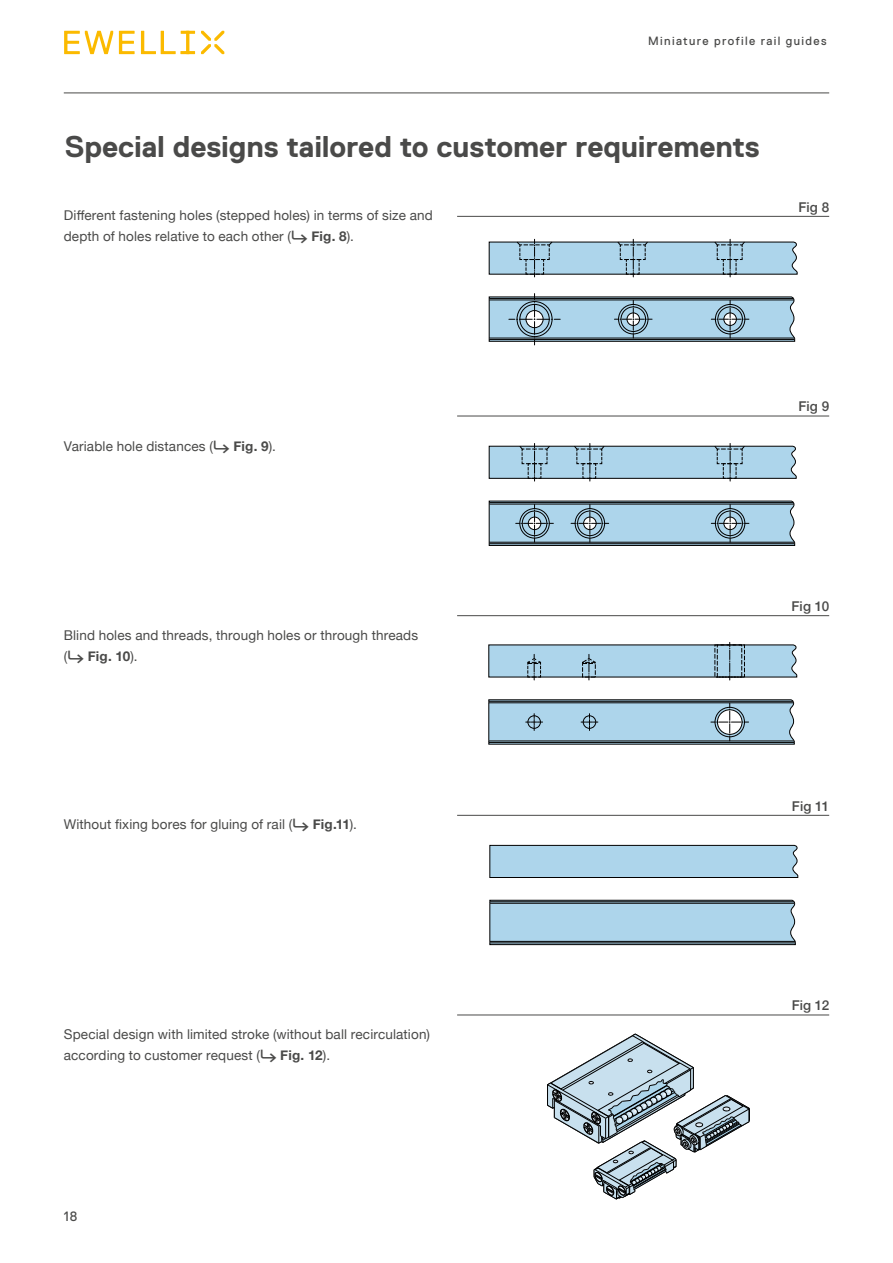
<style>
.page{position:relative;width:893px;height:1263px;background:#fff}
.page>*{position:absolute;margin:0;border:0;box-sizing:border-box;transform-origin:0 0}
.t1{font:700 30px "Replica Std";letter-spacing:-.005em;color:#4a4a49}
.t2{font:13.5px/21px "Helvetica Neue";letter-spacing:.01em;color:#4a4a49}
.t3{font:500 13.5px "Helvetica Neue";letter-spacing:.005em;color:#4a4a49}
.t4{font:13.5px "Replica Std";color:#4a4a49}
.t5{font:12px "Replica Std";letter-spacing:.11em;color:#4a4a49}
.s1{font-weight:700}
</style>
<div class="page">
<svg style="left:64px;top:31px;width:131px;height:23px"></svg>
<svg style="left:201px;top:31px;width:23px;height:23px"></svg>
<hr style="left:64px;top:93px;width:765px;height:1px;background:#4a4a49">
<svg style="left:489px;top:294px;width:306px;height:51px;background:#97b2c1"></svg>
<svg style="left:489px;top:239px;width:309px;height:38px;background:#a8c7d8"></svg>
<svg style="left:489px;top:443px;width:308px;height:38px;background:#a8c7d8"></svg>
<svg style="left:489px;top:500px;width:306px;height:46px;background:#8eacbd"></svg>
<svg style="left:488px;top:699px;width:307px;height:46px;background:#96b5c7"></svg>
<div style="left:528px;top:715px;width:13px;height:14px;border:1px solid #000;border-radius:50%"></div>
<svg style="left:488px;top:642px;width:309px;height:38px;background:#a9c8d9"></svg>
<svg style="left:489px;top:900px;width:307px;height:45px;background:#a1c6da"></svg>
<svg style="left:489px;top:845px;width:309px;height:33px;background:#a2c7dc"></svg>
<hr style="left:490px;top:901px;width:304px;height:1px;background:#000">
<hr style="left:490px;top:903px;width:305px;height:1px;background:#000">
<hr style="left:490px;top:942px;width:305px;height:1px;background:#000">
<hr style="left:490px;top:941px;width:305px;height:1px;background:#000">
<svg style="left:547px;top:1033px;width:203px;height:166px"></svg>
<hr style="left:457px;top:216px;width:372px;height:1px;background:#4a4a49">
<hr style="left:457px;top:416px;width:372px;height:1px;background:#4a4a49">
<hr style="left:457px;top:615px;width:372px;height:1px;background:#4a4a49">
<hr style="left:457px;top:815px;width:372px;height:1px;background:#4a4a49">
<hr style="left:457px;top:1014px;width:372px;height:1px;background:#4a4a49">
<p class="t5" style="left:648px;top:34px;width:180px">Miniature profile rail guides</p>
<h1 class="t1" style="left:65px;top:130px;width:697px">Special designs tailored to customer requirements</h1>
<p class="t2" style="left:64px;top:205px;width:370px">Different fastening holes (stepped holes) in terms of size and depth of holes relative to each other (<span class="s1">⮑ Fig. 8</span>).</p>
<p class="t3" style="left:798px;top:196px;width:32px">Fig 8</p>
<p class="t2" style="left:64px;top:436px;width:214px">Variable hole distances (<span class="s1">⮑ Fig. 9</span>).</p>
<p class="t2" style="left:64px;top:625px;width:356px">Blind holes and threads, through holes or through threads (<span class="s1">⮑ Fig. 10</span>).</p>
<p class="t2" style="left:64px;top:814px;width:295px">Without fixing bores for gluing of rail (<span class="s1">⮑ Fig.11</span>).</p>
<p class="t3" style="left:798px;top:396px;width:32px">Fig 9</p>
<p class="t3" style="left:791px;top:595px;width:39px">Fig 10</p>
<p class="t3" style="left:792px;top:795px;width:39px">Fig 11</p>
<p class="t2" style="left:64px;top:1024px;width:368px">Special design with limited stroke (without ball recirculation) according to customer request (<span class="s1">⮑ Fig. 12</span>).</p>
<p class="t4" style="left:64px;top:1209px;width:15px">18</p>
<p class="t3" style="left:792px;top:995px;width:39px">Fig 12</p>
</div>
